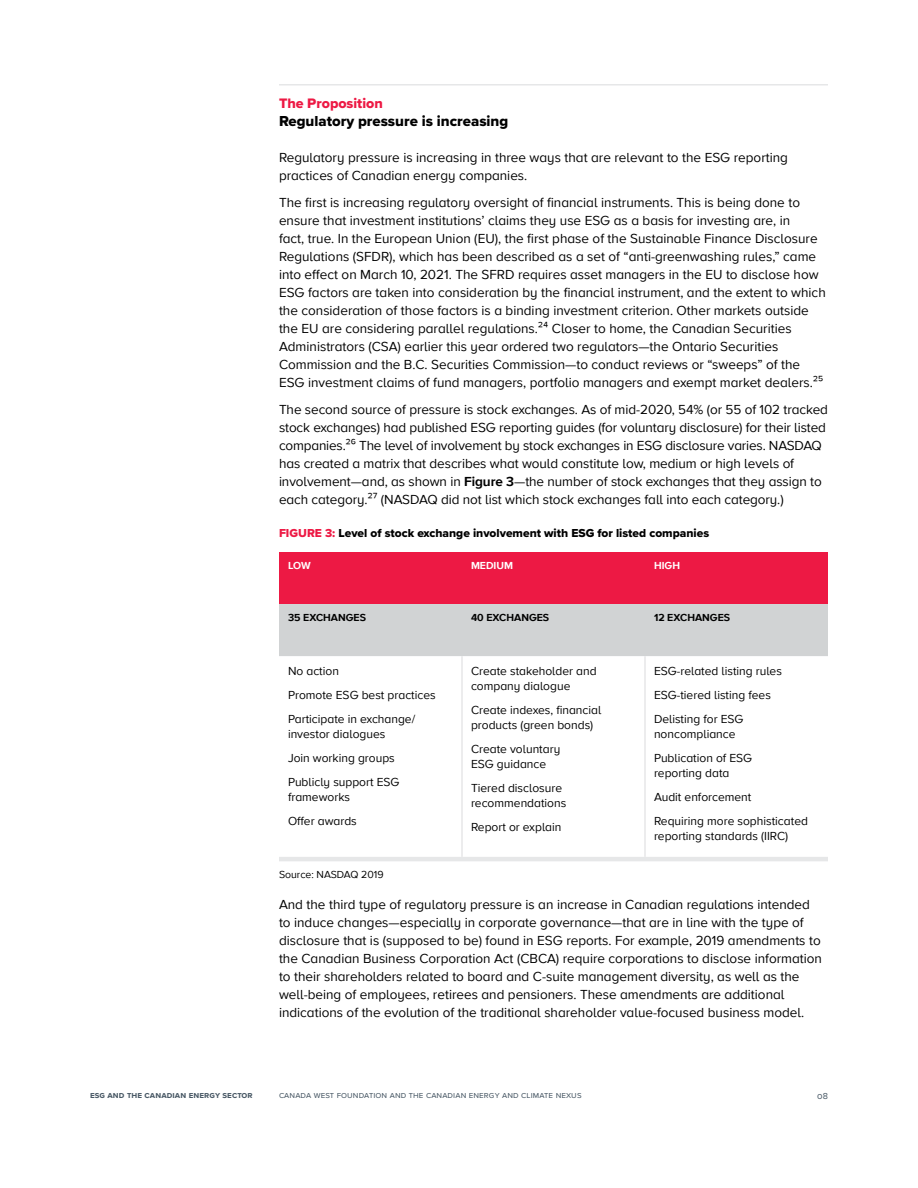
<style>
.page{position:relative;width:918px;height:1188px;background:#fff}
.page>*{position:absolute;margin:0;border:0;box-sizing:border-box;transform-origin:0 0}
.t1{font:15px "Proxima Nova Extrabld";color:#000}
.t2{font:14.25px "Proxima Nova Extrabld";color:#ed1944}
.t3{font:13.5px/18px "Proxima Nova A";color:#000}
.t4{font:12px/24px "Proxima Nova A";color:#000}
.t5{font:12px "Proxima Nova Extrabld";color:#000}
.t6{font:700 10.5px "Proxima Nova A";color:#000}
.t7{font:10.5px "Proxima Nova A";color:#000}
.t8{font:700 10.5px "Proxima Nova A";color:#fff}
.t9{font:9px "Proxima Nova S";letter-spacing:.01em;color:#485865}
.t10{font:700 9px "Proxima Nova S";letter-spacing:.01em;color:#485865}
.s1{font-weight:700}
.s2{color:#ed1944}
</style>
<div class="page">
<hr style="left:279px;top:84px;width:549px;height:2px;background:#e6e7e8">
<svg style="left:279px;top:552px;width:549px;height:104px;background:#df758b"></svg>
<hr style="left:461px;top:656px;width:2px;height:201px;background:#e6e7e8">
<hr style="left:644px;top:656px;width:2px;height:201px;background:#e6e7e8">
<hr style="left:279px;top:857px;width:183px;height:4px;background:#e6e7e8">
<hr style="left:462px;top:857px;width:183px;height:4px;background:#e6e7e8">
<hr style="left:645px;top:857px;width:183px;height:4px;background:#e6e7e8">
<p class="t2" style="left:279px;top:93px;width:105px">The Proposition</p>
<p class="t1" style="left:279px;top:110px;width:231px">Regulatory pressure is increasing</p>
<p class="t3" style="left:279px;top:148px;width:511px">Regulatory pressure is increasing in three ways that are relevant to the ESG reporting practices of Canadian energy companies.</p>
<p class="t3" style="left:279px;top:193px;width:548px">The first is increasing regulatory oversight of financial instruments. This is being done to ensure that investment institutions’ claims they use ESG as a basis for investing are, in<br>fact, true. In the European Union (EU), the first phase of the Sustainable Finance Disclosure Regulations (SFDR), which has been described as a set of “anti-greenwashing rules,” came into effect on March 10, 2021. The SFRD requires asset managers in the EU to disclose how ESG factors are taken into consideration by the financial instrument, and the extent to which the consideration of those factors is a binding investment criterion. Other markets outside the EU are considering parallel regulations.²⁴ Closer to home, the Canadian Securities Administrators (CSA) earlier this year ordered two regulators—the Ontario Securities Commission and the B.C. Securities Commission—to conduct reviews or “sweeps” of the ESG investment claims of fund managers, portfolio managers and exempt market dealers.²⁵</p>
<p class="t3" style="left:279px;top:400px;width:551px">The second source of pressure is stock exchanges. As of mid-2020, 54% (or 55 of 102 tracked stock exchanges) had published ESG reporting guides (for voluntary disclosure) for their listed companies.²⁶ The level of involvement by stock exchanges in ESG disclosure varies. NASDAQ has created a matrix that describes what would constitute low, medium or high levels of involvement—and, as shown in <span class="s1">Figure 3</span>—the number of stock exchanges that they assign to each category.²⁷ (NASDAQ did not list which stock exchanges fall into each category.)</p>
<p class="t5" style="left:279px;top:524px;width:432px"><span class="s2">FIGURE 3:</span> Level of stock exchange involvement with ESG for listed companies</p>
<p class="t8" style="left:288px;top:560px;width:24px">LOW</p>
<p class="t8" style="left:471px;top:560px;width:44px">MEDIUM</p>
<p class="t8" style="left:654px;top:560px;width:28px">HIGH</p>
<p class="t6" style="left:288px;top:612px;width:80px">35 EXCHANGES</p>
<p class="t6" style="left:471px;top:612px;width:80px">40 EXCHANGES</p>
<p class="t6" style="left:654px;top:612px;width:78px">12 EXCHANGES</p>
<p class="t4" style="left:288px;top:658px;width:149px">No action<br>Promote ESG best practices<br>Participate in exchange/</p>
<p class="t4" style="left:288px;top:721px;width:113px">investor dialogues<br>Join working groups<br>Publicly support ESG</p>
<p class="t4" style="left:288px;top:784px;width:70px">frameworks<br>Offer awards</p>
<p class="t4" style="left:471px;top:663px;width:127px;line-height:15px">Create stakeholder and company dialogue</p>
<p class="t4" style="left:471px;top:702px;width:132px;line-height:15px">Create indexes, financial products (green bonds)</p>
<p class="t4" style="left:471px;top:741px;width:91px;line-height:15px">Create voluntary<br>ESG guidance</p>
<p class="t4" style="left:471px;top:780px;width:97px;line-height:15px">Tiered disclosure recommendations</p>
<p class="t4" style="left:471px;top:814px;width:92px">Report or explain</p>
<p class="t4" style="left:654px;top:658px;width:129px">ESG-related listing rules<br>ESG-tiered listing fees<br>Delisting for ESG</p>
<p class="t4" style="left:654px;top:721px;width:100px">noncompliance<br>Publication of ESG</p>
<p class="t4" style="left:654px;top:760px;width:156px">reporting data<br>Audit enforcement<br>Requiring more sophisticated</p>
<p class="t4" style="left:654px;top:823px;width:136px">reporting standards (IIRC)</p>
<p class="t7" style="left:279px;top:867px;width:106px">Source: NASDAQ 2019</p>
<p class="t3" style="left:279px;top:895px;width:545px">And the third type of regulatory pressure is an increase in Canadian regulations intended to induce changes—especially in corporate governance—that are in line with the type of disclosure that is (supposed to be) found in ESG reports. For example, 2019 amendments to the Canadian Business Corporation Act (CBCA) require corporations to disclose information to their shareholders related to board and C-suite management diversity, as well as the well-being of employees, retirees and pensioners. These amendments are additional indications of the evolution of the traditional shareholder value-focused business model.</p>
<p class="t10" style="left:90px;top:1090px;width:164px">esg and the canadian energy sector</p>
<p class="t9" style="left:279px;top:1088px;width:304px">canada west foundation and the canadian energy and climate nexus</p>
<p class="t9" style="left:817px;top:1089px;width:12px">08</p>
</div>
